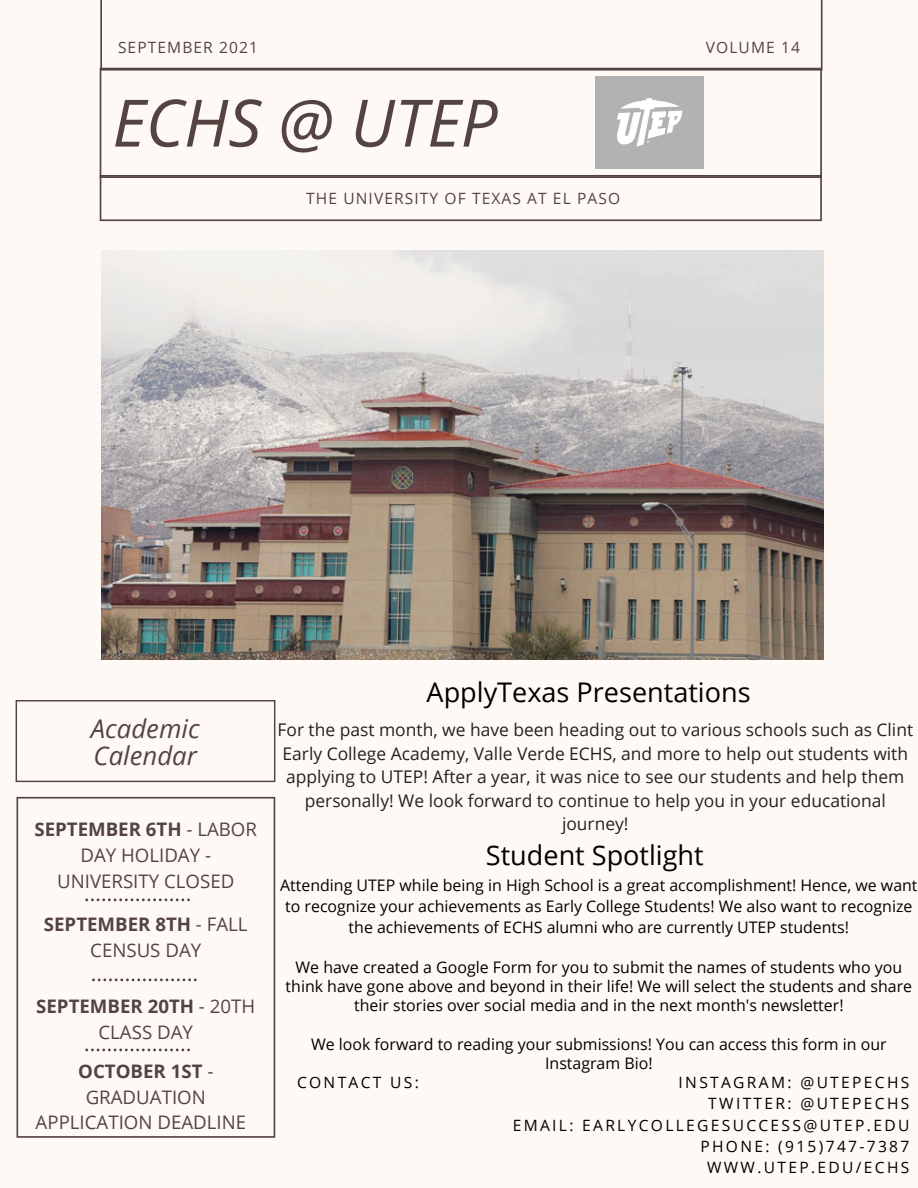
<style>
.page{position:relative;width:918px;height:1188px;background:#fff9f6}
.page>*{position:absolute;margin:0;border:0;box-sizing:border-box;transform-origin:0 0}
.t1{font:italic 65.4px "Open Sans";color:#544441}
.t2{font:27px "Open Sans";color:#000}
.t3{font:italic 25.8px/26.8px "Open Sans";color:#544441}
.t4{font:18.75px/25.8px "Open Sans";color:#544441;text-align:center}
.t5{font:700 18.75px/25.8px "Open Sans";color:#544441;text-align:center}
.t6{font:17.4px/23.7px "Open Sans";color:#222;text-align:center}
.t7{font:15.9px/19.2px "Open Sans";color:#000;text-align:center}
.t8{font:15.6px "Open Sans";letter-spacing:.15em;color:#000}
.t9{font:15.6px "Open Sans";letter-spacing:.07em;color:#544441}
.s1{font-weight:700}
.s2{font-weight:400}
</style>
<div class="page">
<svg style="left:100px;top:178px;width:722px;height:43px"></svg>
<svg style="left:100px;top:71px;width:722px;height:107px"></svg>
<svg style="left:100px;top:0;width:723px;height:71px"></svg>
<img style="left:101px;top:250px;width:723px;height:410px">
<svg style="left:16px;top:700px;width:259px;height:82px"></svg>
<svg style="left:17px;top:797px;width:258px;height:341px"></svg>
<svg style="left:85px;top:898px;width:105px;height:3px"></svg>
<svg style="left:92px;top:978px;width:105px;height:3px"></svg>
<svg style="left:85px;top:1049px;width:105px;height:2px"></svg>
<img style="left:595px;top:77px;width:108px;height:91px">
<p class="t9" style="left:118px;top:37px;width:141px">SEPTEMBER 2021</p>
<p class="t9" style="left:706px;top:37px;width:96px">VOLUME 14</p>
<p class="t1" style="left:112px;top:77px;width:387px">ECHS @ UTEP</p>
<p class="t9" style="left:306px;top:187px;width:315px">THE UNIVERSITY OF TEXAS AT EL PASO</p>
<p class="t3" style="left:91px;top:714px;width:110px">Academic<br>Calendar</p>
<p class="t4" style="left:34px;top:816px;width:224px"><span class="s1">SEPTEMBER 6TH</span> - LABOR<br>DAY HOLIDAY -<br>UNIVERSITY CLOSED</p>
<p class="t4" style="left:44px;top:911px;width:205px"><span class="s1">SEPTEMBER 8TH</span> - FALL<br>CENSUS DAY</p>
<p class="t5" style="left:36px;top:993px;width:221px">SEPTEMBER 20TH <span class="s2">- 20TH<br>CLASS DAY</span></p>
<p class="t4" style="left:36px;top:1057px;width:212px"><span class="s1">OCTOBER 1ST</span> -<br>GRADUATION<br>APPLICATION DEADLINE</p>
<p class="t2" style="left:427px;top:673px;width:326px">ApplyTexas Presentations</p>
<p class="t6" style="left:277px;top:717px;width:637px">For the past month, we have been heading out to various schools such as Clint Early College Academy, Valle Verde ECHS, and more to help out students with applying to UTEP! After a year, it was nice to see our students and help them personally! We look forward to continue to help you in your educational journey!</p>
<p class="t2" style="left:486px;top:836px;width:219px">Student Spotlight</p>
<p class="t7" style="left:280px;top:874px;width:639px;line-height:21.3px">Attending UTEP while being in High School is a great accomplishment! Hence, we want to recognize your achievements as Early College Students! We also want to recognize the achievements of ECHS alumni who are currently UTEP students!</p>
<p class="t7" style="left:286px;top:957px;width:628px">We have created a Google Form for you to submit the names of students who you think have gone above and beyond in their life! We will select the students and share their stories over social media and in the next month's newsletter!</p>
<p class="t7" style="left:311px;top:1034px;width:577px">We look forward to reading your submissions! You can access this form in our<br>Instagram Bio!</p>
<p class="t8" style="left:297px;top:1071px;width:123px">CONTACT US:</p>
<p class="t8" style="left:679px;top:1071px;width:232px">INSTAGRAM: @UTEPECHS</p>
<p class="t8" style="left:708px;top:1093px;width:203px">TWITTER: @UTEPECHS</p>
<p class="t8" style="left:513px;top:1114px;width:398px">EMAIL: EARLYCOLLEGESUCCESS@UTEP.EDU</p>
<p class="t8" style="left:700px;top:1135px;width:211px">PHONE: (915)747-7387</p>
<p class="t8" style="left:707px;top:1157px;width:204px">WWW.UTEP.EDU/ECHS</p>
</div>
